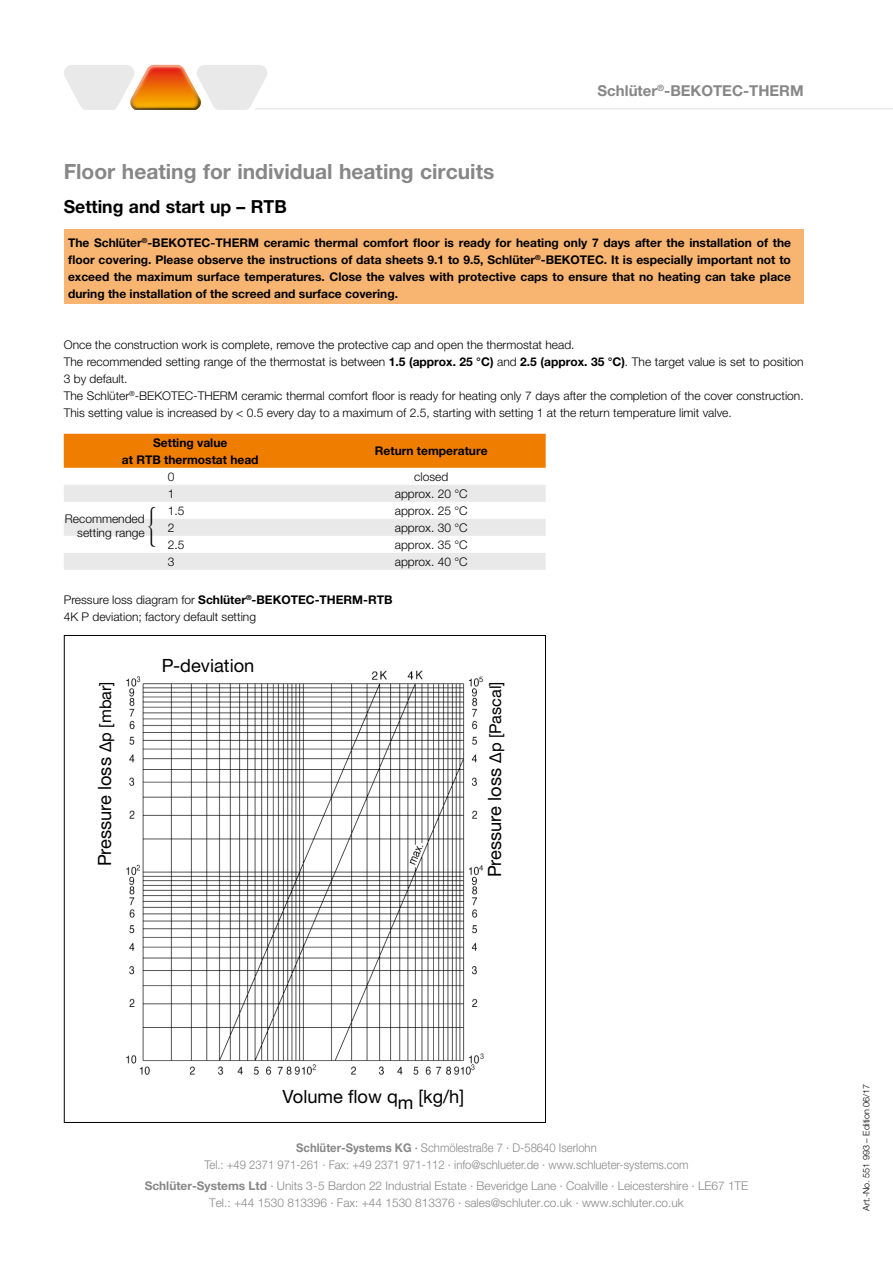
<style>
.page{position:relative;width:893px;height:1263px;background:#fff}
.page>*{position:absolute;margin:0;border:0;box-sizing:border-box;transform-origin:0 0}
.t1{font:45px "European Pi Two";color:#000}
.t2{font:700 21px "Helvetica Neue LT Pro";color:#878787}
.t3{font:18.3px "Helvetica Neue LTW1 G";color:#000}
.t4{font:700 18px "Helvetica Neue LT Pro";color:#000}
.t5{font:700 15px "Helvetica Neue LT Pro";color:#878787}
.t6{font:300 12px/17px "Helvetica Neue LT Pro";color:#000}
.t7{font:700 12px/17px "Helvetica Neue LT Pro";color:#000;text-align:justify}
.t8{font:300 12px/17px "Helvetica Neue LT Pro";color:#878787;text-align:center}
.t9{font:300 12px/17px "Helvetica Neue LT Pro";color:#878787;text-align:center;scale:.94 1}
.t10{font:300 9px "Helvetica Neue LT Pro";color:#000}
.s1{font-weight:700}
.s2{font-size:16.2px}
.s3{font-weight:500}
</style>
<div class="page">
<hr style="left:255px;top:108px;width:638px;height:1px;background:#e9e9e9">
<div style="left:64px;top:230px;width:740px;height:74px;background:#f8b471"></div>
<div style="left:64px;top:434px;width:482px;height:34px;background:#ef7d00"></div>
<svg style="left:64px;top:485px;width:482px;height:85px"></svg>
<svg style="left:64px;top:65px;width:203px;height:45px"></svg>
<img style="left:126px;top:670px;width:365px;height:405px">
<h2 class="t2" style="left:64px;top:158px;width:432px">Floor heating for individual heating circuits</h2>
<h3 class="t4" style="left:64px;top:195px;width:225px">Setting and start up – RTB</h3>
<p class="t5" style="left:598px;top:81px;width:208px">Schlüter<sup>®</sup>-BEKOTEC-THERM</p>
<p class="t7" style="left:68px;top:234px;width:724px">The Schlüter<sup>®</sup>-BEKOTEC-THERM ceramic thermal comfort floor is ready for heating only 7 days after the installation of the floor covering. Please observe the instructions of data sheets 9.1 to 9.5, Schlüter<sup>®</sup>-BEKOTEC. It is especially important not to exceed the maximum surface temperatures. Close the valves with protective caps to ensure that no heating can take place during the installation of the screed and surface covering.</p>
<p class="t6" style="left:64px;top:336px;width:741px">Once the construction work is complete, remove the protective cap and open the thermostat head.<br>The recommended setting range of the thermostat is between <span class="s1">1.5 (approx. 25 °C)</span> and <span class="s1">2.5 (approx. 35 °C)</span>. The target value is set to position 3 by default.<br>The Schlüter<sup>®</sup>-BEKOTEC-THERM ceramic thermal comfort floor is ready for heating only 7 days after the completion of the cover construction.<br>This setting value is increased by &lt; 0.5 every day to a maximum of 2.5, starting with setting 1 at the return temperature limit valve.</p>
<p class="t7" style="left:122px;top:433px;width:138px;text-align:center">Setting value<br>at RTB thermostat head</p>
<p class="t7" style="left:375px;top:442px;width:114px">Return temperature</p>
<p class="t6" style="left:168px;top:468px;width:8px">0</p>
<p class="t6" style="left:414px;top:468px;width:36px">closed</p>
<p class="t6" style="left:168px;top:485px;width:8px">1</p>
<p class="t6" style="left:395px;top:485px;width:74px">approx. 20 °C</p>
<p class="t6" style="left:168px;top:502px;width:18px">1.5</p>
<p class="t6" style="left:395px;top:502px;width:74px">approx. 25 °C</p>
<p class="t6" style="left:168px;top:519px;width:8px">2</p>
<p class="t6" style="left:395px;top:519px;width:74px">approx. 30 °C</p>
<p class="t6" style="left:168px;top:536px;width:18px">2.5</p>
<p class="t6" style="left:395px;top:536px;width:74px">approx. 35 °C</p>
<p class="t6" style="left:168px;top:553px;width:8px">3</p>
<p class="t6" style="left:395px;top:553px;width:74px">approx. 40 °C</p>
<p class="t6" style="left:65px;top:511px;width:81px;line-height:14.4px;text-align:right">Recommended setting range</p>
<h1 class="t1" style="left:147px;top:496px;width:11px">G</h1>
<p class="t6" style="left:64px;top:591px;width:330px">Pressure loss diagram for <span class="s1">Schlüter</span><sup>®</sup><span class="s1">-BEKOTEC-THERM-RTB<br></span>4K P deviation; factory default setting</p>
<h3 class="t3" style="left:162px;top:654px;width:94px">P-deviation</h3>
<h3 class="t3" style="left:93px;top:866px;width:186px;rotate:-90deg">Pressure loss <span class="s2">∆p [mbar]</span></h3>
<h3 class="t3" style="left:483px;top:877px;width:197px;rotate:-90deg">Pressure loss <span class="s2">∆p [Pascal]</span></h3>
<h3 class="t3" style="left:282px;top:1085px;width:183px">Volume flow qm [kg/h]</h3>
<p class="t9" style="left:204px;top:1139px;width:516px"><span class="s1">Schlüter-Systems KG</span> <span class="s3">·</span> Schmölestraße 7 · D-58640 Iserlohn<br>Tel.: +49 2371 971-261 · Fax: +49 2371 971-112 · info@schlueter.de · www.schlueter-systems.com</p>
<p class="t8" style="left:145px;top:1177px;width:605px"><span class="s1">Schlüter-Systems Ltd</span> · Units 3-5 Bardon 22 Industrial Estate · Beveridge Lane · Coalville · Leicestershire · LE67 1TE<br>Tel.: +44 1530 813396 · Fax: +44 1530 813376 · sales@schluter.co.uk · www.schluter.co.uk</p>
<p class="t10" style="left:861px;top:1211px;width:129px;rotate:-90deg">Art.-No. 551 993 – Edition 06/17</p>
</div>
